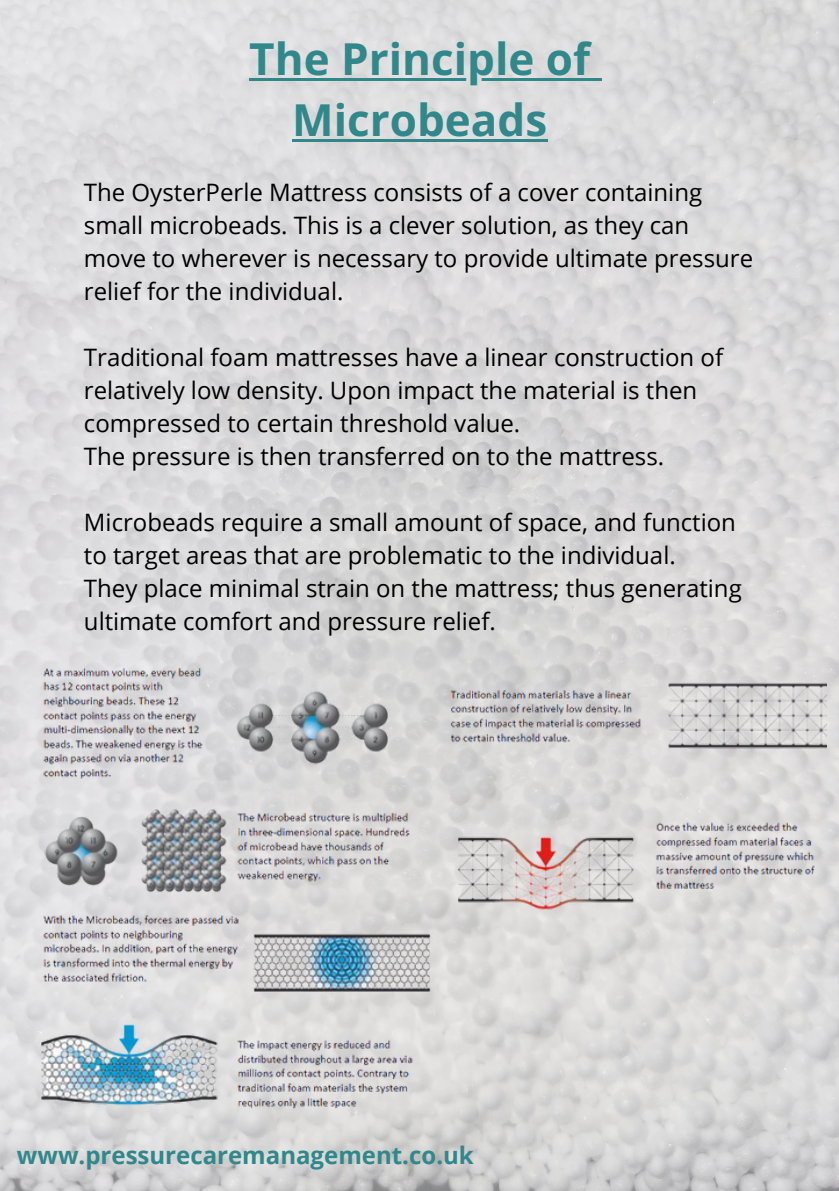
<style>
.page{position:relative;width:839px;height:1191px;background:#fff}
.page>*{position:absolute;margin:0;border:0;box-sizing:border-box;transform-origin:0 0}
.t1{font:700 44px/61.6px "Open Sans";color:#30888b;text-align:center}
.t2{font:24px/33px "Open Sans";color:#000}
.t3{font:700 24px "Open Sans";color:#30888b}
</style>
<div class="page">
<img style="left:0;top:0;width:838px;height:1191px">
<img style="left:13px;top:645px;width:813px;height:479px">
<hr style="left:249px;top:78px;width:341px;height:3px;background:#30888b">
<svg style="left:590px;top:78px;width:11px;height:3px"></svg>
<hr style="left:292px;top:139px;width:255px;height:3px;background:#30888b">
<p class="t1" style="left:249px;top:27px;width:342px">The Principle of<br>Microbeads</p>
<p class="t2" style="left:84px;top:175px;width:670px">The OysterPerle Mattress consists of a cover containing small microbeads. This is a clever solution, as they can move to wherever is necessary to provide ultimate pressure relief for the individual.</p>
<p class="t2" style="left:84px;top:340px;width:640px">Traditional foam mattresses have a linear construction of relatively low density. Upon impact the material is then compressed to certain threshold value.</p>
<p class="t2" style="left:84px;top:439px;width:581px">The pressure is then transferred on to the mattress.</p>
<p class="t2" style="left:84px;top:505px;width:653px">Microbeads require a small amount of space, and function to target areas that are problematic to the individual.</p>
<p class="t2" style="left:84px;top:571px;width:659px">They place minimal strain on the mattress; thus generating ultimate comfort and pressure relief.</p>
<h2 class="t3" style="left:17px;top:1138px;width:458px">www.pressurecaremanagement.co.uk</h2>
</div>
